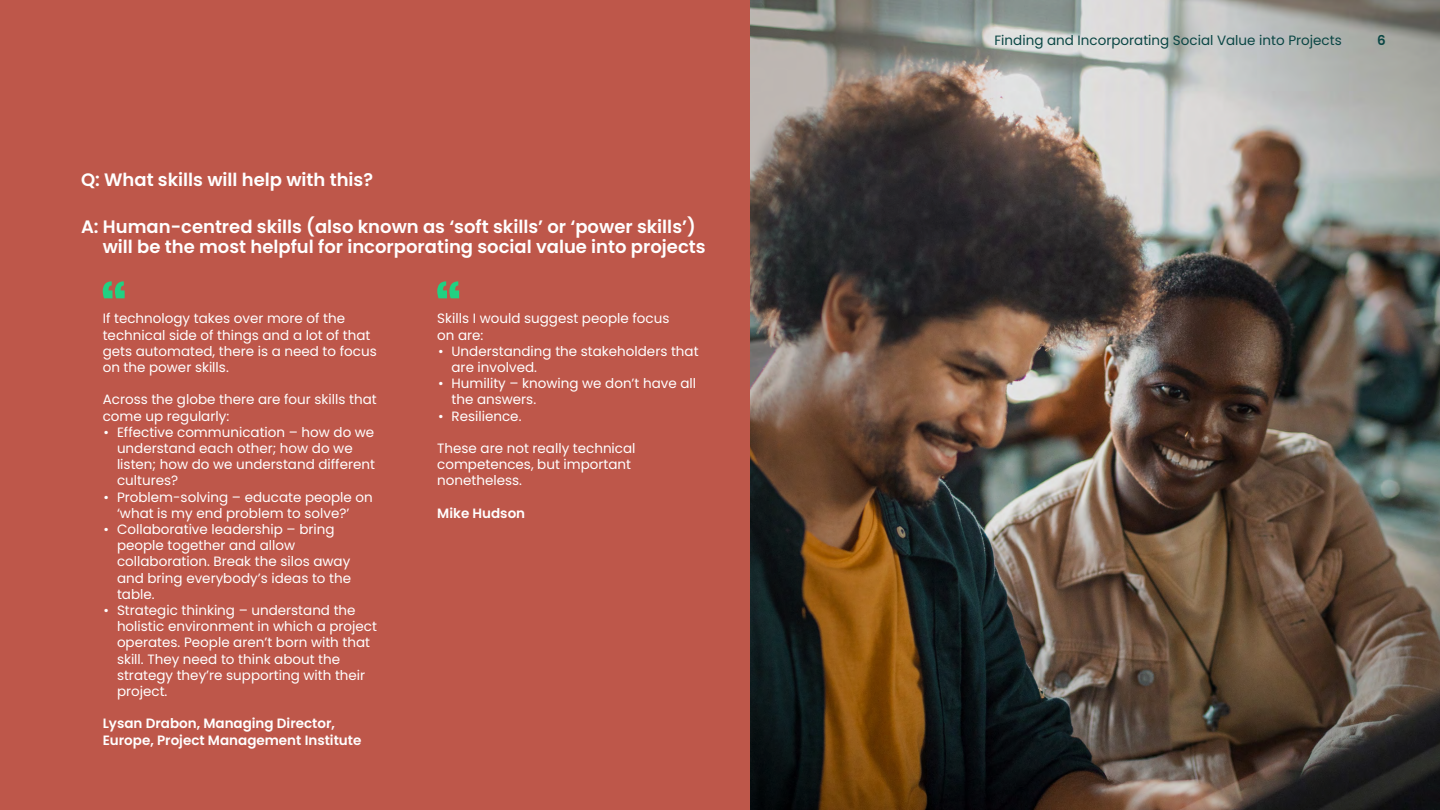
<style>
.page{position:relative;width:1440px;height:810px;background:#fff}
.page>*{position:absolute;margin:0;border:0;box-sizing:border-box;transform-origin:0 0}
.t1{font:600 18px/20.2px "Poppins";color:#fff}
.t2{font:13.5px/16.2px "Poppins";color:#fff}
.t3{font:600 13.5px/16.2px "Poppins";color:#fff}
.t4{font:13.5px "Poppins";color:#0a4644}
.t5{font:600 13.5px "Poppins";color:#0a4644}
</style>
<div class="page">
<div style="left:0;top:0;width:750px;height:810px;background:#be574a"></div>
<svg style="left:103px;top:281px;width:22px;height:17px"></svg>
<svg style="left:437px;top:281px;width:22px;height:17px"></svg>
<img style="left:750px;top:0;width:690px;height:810px">
<h1 class="t1" style="left:81px;top:169px;width:294px">Q: What skills will help with this?</h1>
<h1 class="t1" style="left:103px;top:217px;width:604px;text-indent:-22px">A: Human-centred skills (also known as ‘soft skills’ or ‘power skills’) will be the most helpful for incorporating social value into projects</h1>
<p class="t2" style="left:103px;top:311px;width:275px">If technology takes over more of the technical side of things and a lot of that gets automated, there is a need to focus on the power skills.</p>
<p class="t2" style="left:103px;top:392px;width:276px">Across the globe there are four skills that come up regularly:</p>
<p class="t2" style="left:117px;top:424px;width:260px;text-indent:-14px">• Effective communication – how do we understand each other; how do we listen; how do we understand different cultures?</p>
<p class="t2" style="left:117px;top:489px;width:257px;text-indent:-14px">• Problem-solving – educate people on ‘what is my end problem to solve?’</p>
<p class="t2" style="left:117px;top:521px;width:236px;text-indent:-14px">• Collaborative leadership – bring people together and allow collaboration. Break the silos away and bring everybody’s ideas to the table.</p>
<p class="t2" style="left:117px;top:602px;width:262px;text-indent:-14px">• Strategic thinking – understand the holistic environment in which a project operates. People aren’t born with that skill. They need to think about the strategy they’re supporting with their project.</p>
<p class="t3" style="left:103px;top:716px;width:260px">Lysan Drabon, Managing Director,<br>Europe, Project Management Institute</p>
<p class="t2" style="left:437px;top:311px;width:234px">Skills I would suggest people focus on are:</p>
<p class="t2" style="left:452px;top:343px;width:249px;text-indent:-14px">• Understanding the stakeholders that are involved.</p>
<p class="t2" style="left:452px;top:375px;width:246px;text-indent:-14px">• Humility – knowing we don’t have all the answers.</p>
<p class="t2" style="left:438px;top:408px;width:85px">• Resilience.</p>
<p class="t2" style="left:437px;top:440px;width:200px">These are not really technical competences, but important nonetheless.</p>
<p class="t3" style="left:437px;top:505px;width:89px">Mike Hudson</p>
<p class="t4" style="left:994px;top:32px;width:349px">Finding and Incorporating Social Value into Projects</p>
<p class="t5" style="left:1377px;top:32px;width:10px">6</p>
</div>
